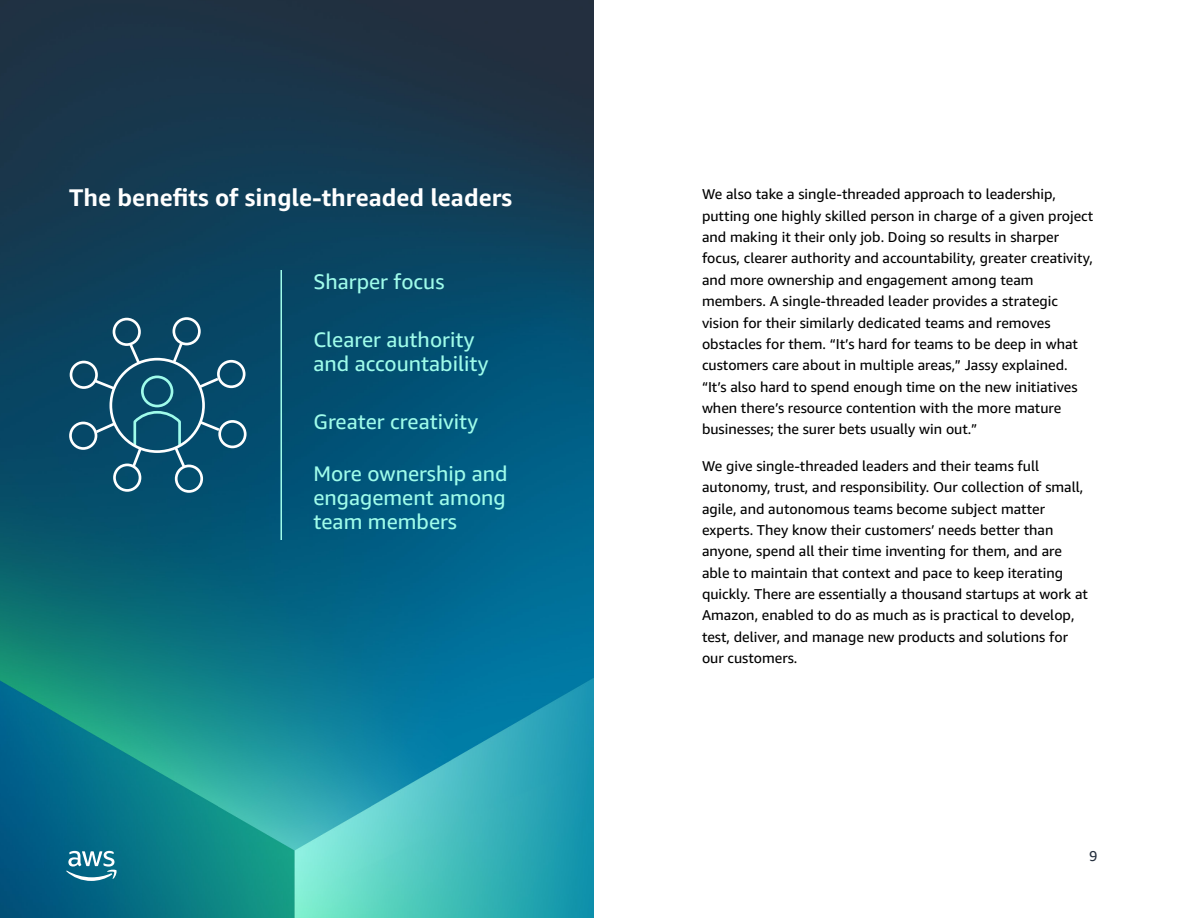
<style>
.page{position:relative;width:1188px;height:918px;background:#fff}
.page>*{position:absolute;margin:0;border:0;box-sizing:border-box;transform-origin:0 0}
.t1{font:700 24px "Amazon Ember";color:#fff}
.t2{font:21px/24px "Amazon Ember";color:#9ffcea}
.t3{font:14.25px/21.3px "Amazon Ember";color:#000}
.t4{font:14.25px "Amazon Ember";color:#252f3e}
</style>
<div class="page">
<img style="left:0;top:0;width:594px;height:918px">
<svg style="left:127px;top:341px;width:16px;height:26px"></svg>
<svg style="left:93px;top:420px;width:25px;height:15px"></svg>
<svg style="left:196px;top:375px;width:25px;height:16px"></svg>
<svg style="left:92px;top:378px;width:26px;height:14px"></svg>
<svg style="left:196px;top:418px;width:26px;height:15px"></svg>
<svg style="left:170px;top:340px;width:15px;height:26px"></svg>
<div style="left:173px;top:317px;width:28px;height:28px;border:3px solid #fff;border-radius:50%"></div>
<div style="left:113px;top:464px;width:28px;height:28px;border:3px solid #fff;border-radius:50%"></div>
<div style="left:175px;top:465px;width:28px;height:28px;border:3px solid #fff;border-radius:50%"></div>
<div style="left:218px;top:420px;width:29px;height:28px;border:3px solid #fff;border-radius:50%"></div>
<div style="left:70px;top:361px;width:28px;height:28px;border:3px solid #fff;border-radius:50%"></div>
<div style="left:113px;top:318px;width:28px;height:28px;border:3px solid #fff;border-radius:50%"></div>
<div style="left:217px;top:360px;width:29px;height:28px;border:3px solid #fff;border-radius:50%"></div>
<div style="left:69px;top:422px;width:28px;height:28px;border:3px solid #fff;border-radius:50%"></div>
<div style="left:141px;top:376px;width:32px;height:31px;border:3px solid #9ffcea;border-radius:50%"></div>
<svg style="left:130px;top:410px;width:57px;height:61px;background:#21647e"></svg>
<div style="left:110px;top:358px;width:95px;height:95px;border:3px solid #fff;border-radius:50%"></div>
<hr style="left:280px;top:270px;width:2px;height:270px;background:#9ffcea">
<svg style="left:66px;top:851px;width:51px;height:30px"></svg>
<h1 class="t1" style="left:69px;top:183px;width:444px">The benefits of single-threaded leaders</h1>
<h2 class="t2" style="left:314px;top:270px;width:132px">Sharper focus</h2>
<h2 class="t2" style="left:314px;top:328px;width:176px">Clearer authority and accountability</h2>
<h2 class="t2" style="left:314px;top:410px;width:166px">Greater creativity</h2>
<h2 class="t2" style="left:314px;top:462px;width:195px;text-align:justify">More ownership and engagement among team members</h2>
<p class="t3" style="left:702px;top:184px;width:393px">We also take a single-threaded approach to leadership, putting one highly skilled person in charge of a given project and making it their only job. Doing so results in sharper focus, clearer authority and accountability, greater creativity, and more ownership and engagement among team members. A single-threaded leader provides a strategic vision for their similarly dedicated teams and removes obstacles for them. “It’s hard for teams to be deep in what customers care about in multiple areas,” Jassy explained. “It’s also hard to spend enough time on the new initiatives when there’s resource contention with the more mature businesses; the surer bets usually win out.”</p>
<p class="t3" style="left:702px;top:455px;width:388px">We give single-threaded leaders and their teams full autonomy, trust, and responsibility. Our collection of small, agile, and autonomous teams become subject matter experts. They know their customers’ needs better than anyone, spend all their time inventing for them, and are able to maintain that context and pace to keep iterating quickly. There are essentially a thousand startups at work at Amazon, enabled to do as much as is practical to develop, test, deliver, and manage new products and solutions for our customers.</p>
<p class="t4" style="left:1089px;top:847px;width:10px">9</p>
</div>
